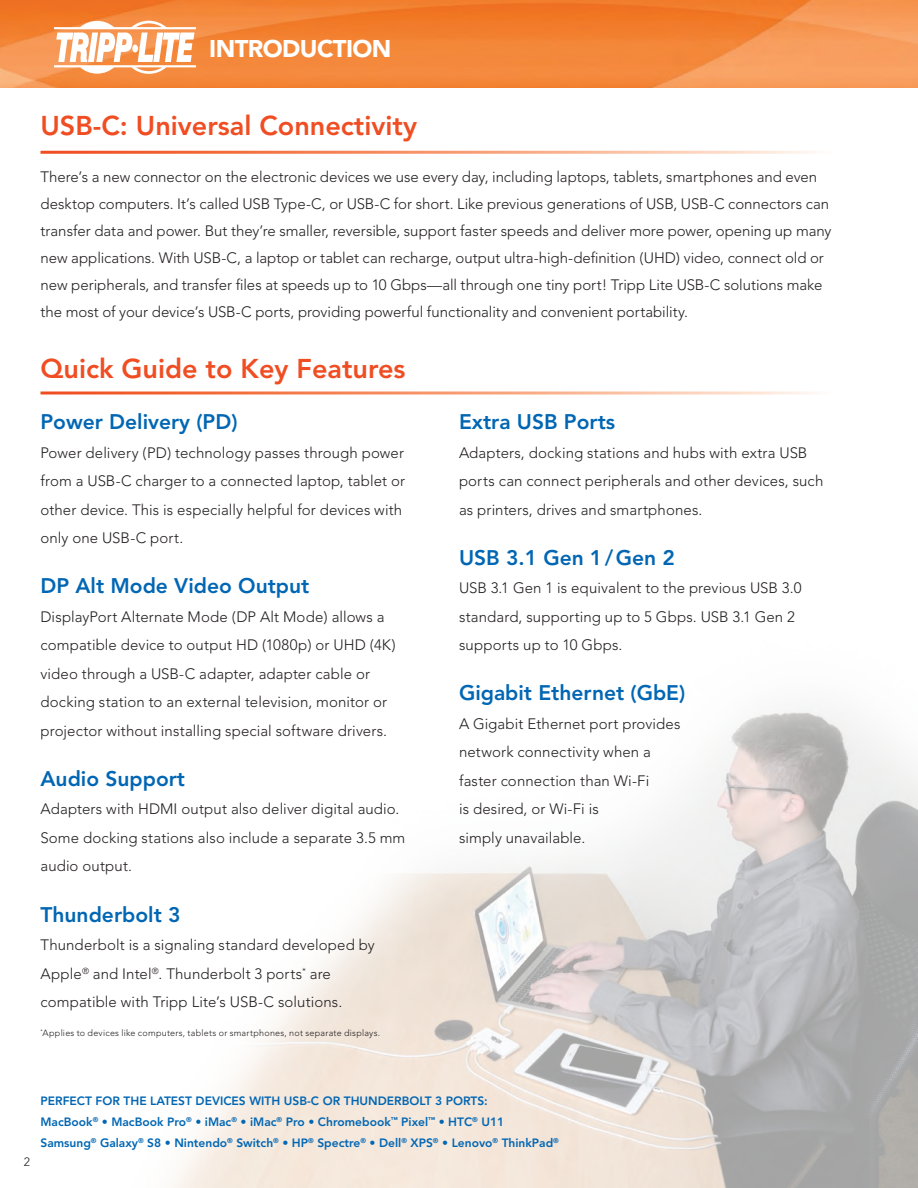
<style>
.page{position:relative;width:918px;height:1188px;background:#fff}
.page>*{position:absolute;margin:0;border:0;box-sizing:border-box;transform-origin:0 0}
.t1{font:800 27px "Avenir";color:#f04d22}
.t2{font:900 24px "Avenir";letter-spacing:-.025em;color:#fff}
.t3{font:800 21px "Avenir";color:#0166b3}
.t4{font:300 15px/28.5px "Avenir";letter-spacing:.005em;color:#231f20}
.t5{font:800 12px/21px "Avenir";color:#0166b3}
.t6{font:300 12px "Avenir";color:#231f20}
.t7{font:300 9px "Avenir";letter-spacing:.025em;color:#231f20}
</style>
<div class="page">
<img style="left:0;top:0;width:918px;height:88px">
<svg style="left:54px;top:21px;width:142px;height:53px"></svg>
<img style="left:173px;top:709px;width:745px;height:479px">
<h2 class="t2" style="left:209px;top:34px;width:184px">INTRODUCTION</h2>
<h1 class="t1" style="left:40px;top:110px;width:378px">USB-C: Universal Connectivity</h1>
<p class="t4" style="left:40px;top:164px;width:793px;line-height:27px">There’s a new connector on the electronic devices we use every day, including laptops, tablets, smartphones and even desktop computers. It’s called USB Type-C, or USB-C for short. Like previous generations of USB, USB-C connectors can transfer data and power. But they’re smaller, reversible, support faster speeds and deliver more power, opening up many new applications. With USB-C, a laptop or tablet can recharge, output ultra-high-definition (UHD) video, connect old or new peripherals, and transfer files at speeds up to 10 Gbps—all through one tiny port! Tripp Lite USB-C solutions make the most of your device’s USB-C ports, providing powerful functionality and convenient portability.</p>
<h1 class="t1" style="left:40px;top:353px;width:367px">Quick Guide to Key Features</h1>
<h3 class="t3" style="left:40px;top:409px;width:199px">Power Delivery (PD)</h3>
<p class="t4" style="left:40px;top:438px;width:366px">Power delivery (PD) technology passes through power from a USB-C charger to a connected laptop, tablet or other device. This is especially helpful for devices with only one USB-C port.</p>
<h3 class="t3" style="left:40px;top:574px;width:270px">DP Alt Mode Video Output</h3>
<p class="t4" style="left:40px;top:602px;width:357px">DisplayPort Alternate Mode (DP Alt Mode) allows a compatible device to output HD (1080p) or UHD (4K) video through a USB-C adapter, adapter cable or docking station to an external television, monitor or projector without installing special software drivers.</p>
<h3 class="t3" style="left:40px;top:766px;width:146px">Audio Support</h3>
<p class="t4" style="left:40px;top:795px;width:366px">Adapters with HDMI output also deliver digital audio.<br>Some docking stations also include a separate 3.5 mm audio output.</p>
<h3 class="t3" style="left:40px;top:902px;width:141px">Thunderbolt 3</h3>
<p class="t4" style="left:40px;top:931px;width:336px">Thunderbolt is a signaling standard developed by<br>Apple<sup>®</sup> and Intel<sup>®</sup>. Thunderbolt 3 ports<sup>*</sup> are compatible with Tripp Lite’s USB-C solutions.</p>
<p class="t7" style="left:40px;top:1027px;width:341px"><sup>*</sup>Applies to devices like computers, tablets or smartphones, not separate displays.</p>
<h3 class="t3" style="left:459px;top:409px;width:158px">Extra USB Ports</h3>
<p class="t4" style="left:459px;top:438px;width:366px">Adapters, docking stations and hubs with extra USB ports can connect peripherals and other devices, such as printers, drives and smartphones.</p>
<h3 class="t3" style="left:459px;top:545px;width:217px">USB 3.1 Gen 1/Gen 2</h3>
<p class="t4" style="left:459px;top:574px;width:344px">USB 3.1 Gen 1 is equivalent to the previous USB 3.0 standard, supporting up to 5 Gbps. USB 3.1 Gen 2 supports up to 10 Gbps.</p>
<h3 class="t3" style="left:459px;top:681px;width:228px">Gigabit Ethernet (GbE)</h3>
<p class="t4" style="left:459px;top:710px;width:223px">A Gigabit Ethernet port provides network connectivity when a faster connection than Wi-Fi<br>is desired, or Wi-Fi is<br>simply unavailable.</p>
<p class="t6" style="left:24px;top:1154px;width:8px">2</p>
<p class="t5" style="left:40px;top:1091px;width:520px">PERFECT FOR THE LATEST DEVICES WITH USB-C OR THUNDERBOLT 3 PORTS:<br>MacBook<sup>®</sup> • MacBook Pro<sup>®</sup> • iMac<sup>®</sup> • iMac<sup>®</sup> Pro • Chromebook<sup>™</sup> Pixel<sup>™</sup> • HTC<sup>®</sup> U11<br>Samsung<sup>®</sup> Galaxy<sup>®</sup> S8 • Nintendo<sup>®</sup> Switch<sup>®</sup> • HP<sup>®</sup> Spectre<sup>®</sup> • Dell<sup>®</sup> XPS<sup>®</sup> • Lenovo<sup>®</sup> ThinkPad<sup>®</sup></p>
</div>
